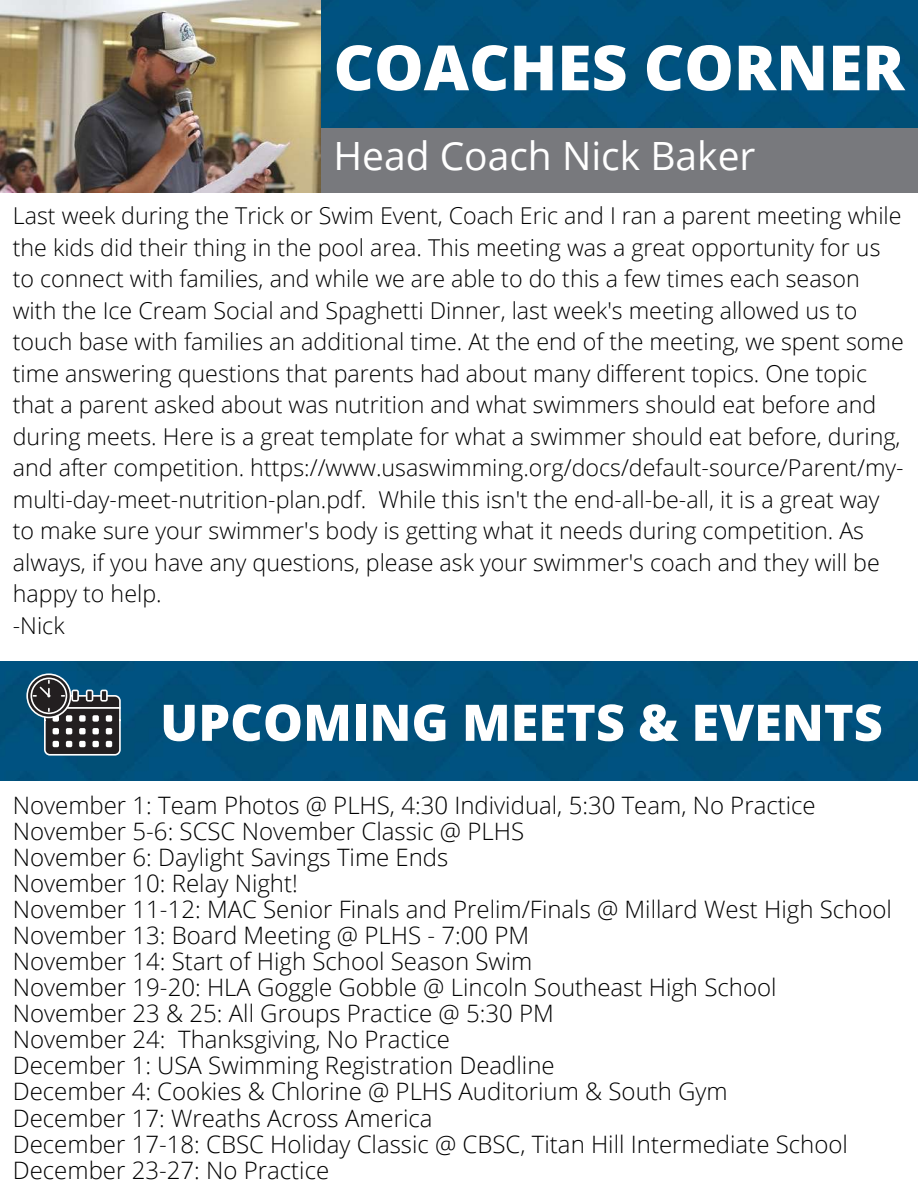
<style>
.page{position:relative;width:918px;height:1188px;background:#fff}
.page>*{position:absolute;margin:0;border:0;box-sizing:border-box;transform-origin:0 0}
.t1{font:800 62.4px "Open Sans";color:#fff}
.t2{font:800 50.4px "Open Sans";color:#fff}
.t3{font:39px "Open Sans";color:#fff}
.t4{font:300 24px/26.1px "Open Sans";color:#000}
.t5{font:300 23.25px/31.5px "Open Sans";color:#000}
</style>
<div class="page">
<div style="left:321px;top:0;width:597px;height:128px;background:#00527d"></div>
<div style="left:320px;top:128px;width:598px;height:64px;background:#78797d"></div>
<div style="left:0;top:662px;width:918px;height:119px;background:#00517d"></div>
<svg style="left:26px;top:673px;width:95px;height:83px;background:#455864"></svg>
<img style="left:0;top:0;width:321px;height:192px">
<h1 class="t1" style="left:334px;top:24px;width:573px">COACHES CORNER</h1>
<h3 class="t3" style="left:333px;top:128px;width:424px">Head Coach Nick Baker</h3>
<p class="t5" style="left:13px;top:199px;width:892px">Last week during the Trick or Swim Event, Coach Eric and I ran a parent meeting while the kids did their thing in the pool area. This meeting was a great opportunity for us to connect with families, and while we are able to do this a few times each season with the Ice Cream Social and Spaghetti Dinner, last week's meeting allowed us to touch base with families an additional time. At the end of the meeting, we spent some time answering questions that parents had about many different topics. One topic that a parent asked about was nutrition and what swimmers should eat before and during meets. Here is a great template for what a swimmer should eat before, during, and after competition. https://www.usaswimming.org/docs/default-source/Parent/my&shy;multi-day-meet-nutrition-plan.pdf. While this isn't the end-all-be-all, it is a great way to make sure your swimmer's body is getting what it needs during competition. As always, if you have any questions, please ask your swimmer's coach and they will be happy to help.<br>-Nick</p>
<h2 class="t2" style="left:160px;top:687px;width:724px">UPCOMING MEETS &amp; EVENTS</h2>
<p class="t4" style="left:13px;top:792px;width:881px">November 1: Team Photos @ PLHS, 4:30 Individual, 5:30 Team, No Practice November 5-6: SCSC November Classic @ PLHS<br>November 6: Daylight Savings Time Ends<br>November 10: Relay Night!<br>November 11-12: MAC Senior Finals and Prelim/Finals @ Millard West High School November 13: Board Meeting @ PLHS - 7:00 PM<br>November 14: Start of High School Season Swim<br>November 19-20: HLA Goggle Gobble @ Lincoln Southeast High School November 23 &amp; 25: All Groups Practice @ 5:30 PM<br>November 24: Thanksgiving, No Practice<br>December 1: USA Swimming Registration Deadline<br>December 4: Cookies &amp; Chlorine @ PLHS Auditorium &amp; South Gym<br>December 17: Wreaths Across America<br>December 17-18: CBSC Holiday Classic @ CBSC, Titan Hill Intermediate School December 23-27: No Practice</p>
</div>
